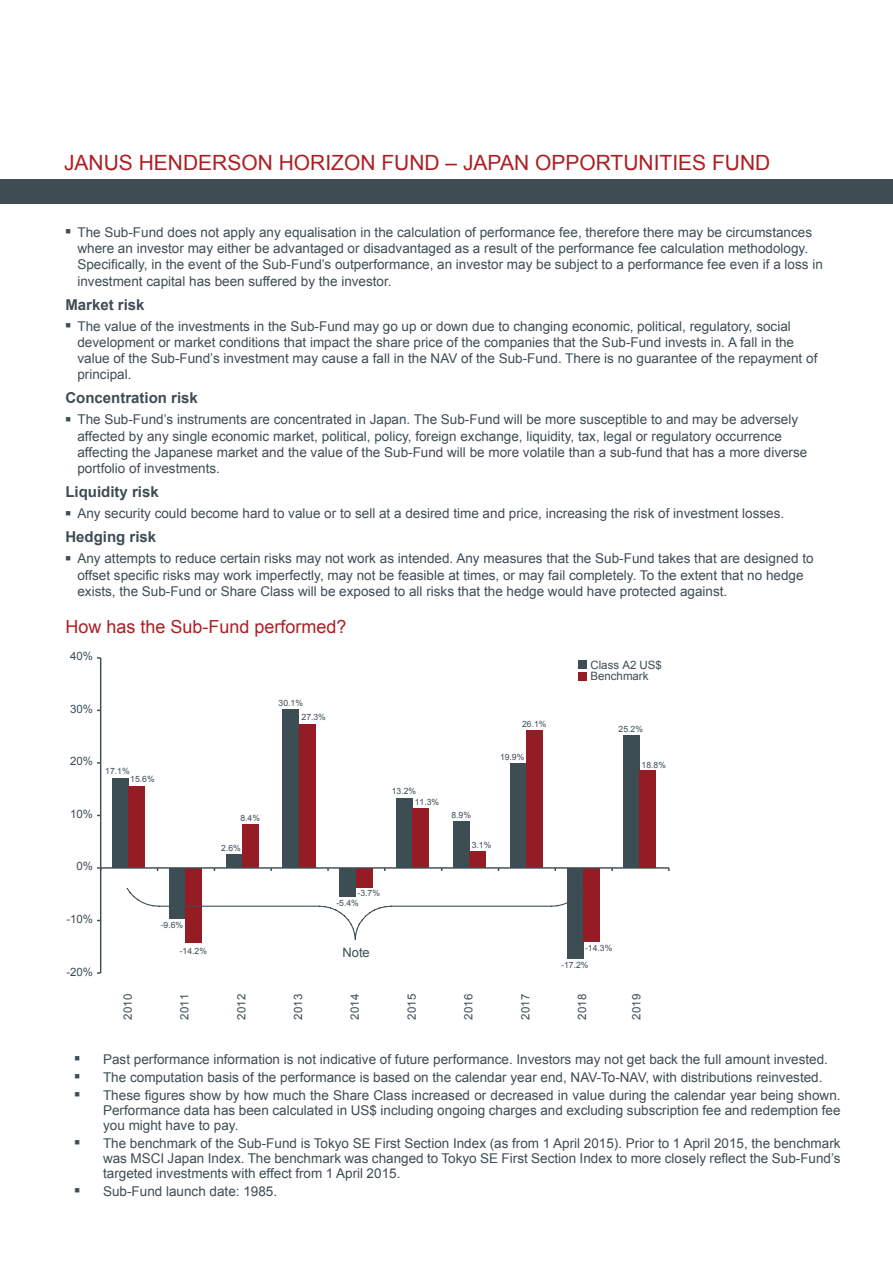
<style>
.page{position:relative;width:893px;height:1263px;background:#fff}
.page>*{position:absolute;margin:0;border:0;box-sizing:border-box;transform-origin:0 0}
.t1{font:21px "Arial";color:#ad1f23}
.t2{font:18px "Arial";color:#ad1f23}
.t3{font:700 15px "Arial";color:#3e4d53}
.t4{font:13.5px/16.2px "Arial";color:#3e4d53}
.t5{font:12.9px "Arial";color:#3d4d54}
.t6{font:11.55px/11.4px "Arial";color:#3d4d54}
.t7{font:8.55px "Arial";color:#3d4d54}
</style>
<div class="page">
<div style="left:0;top:180px;width:893px;height:24px;background:#3e4d53"></div>
<div style="left:112px;top:778px;width:17px;height:90px;background:#3d4d54"></div>
<div style="left:169px;top:868px;width:16px;height:50px;background:#3d4d54"></div>
<div style="left:226px;top:854px;width:16px;height:14px;background:#3d4d54"></div>
<div style="left:283px;top:710px;width:16px;height:158px;background:#3d4d54"></div>
<div style="left:340px;top:868px;width:16px;height:28px;background:#3d4d54"></div>
<div style="left:396px;top:799px;width:17px;height:69px;background:#3d4d54"></div>
<div style="left:453px;top:821px;width:16px;height:47px;background:#3d4d54"></div>
<div style="left:510px;top:763px;width:16px;height:105px;background:#3d4d54"></div>
<div style="left:129px;top:786px;width:16px;height:82px;background:#951b25"></div>
<div style="left:185px;top:868px;width:17px;height:74px;background:#951b25"></div>
<div style="left:242px;top:824px;width:16px;height:44px;background:#951b25"></div>
<div style="left:299px;top:724px;width:16px;height:144px;background:#951b25"></div>
<div style="left:356px;top:868px;width:16px;height:19px;background:#951b25"></div>
<div style="left:413px;top:808px;width:16px;height:60px;background:#951b25"></div>
<div style="left:469px;top:852px;width:17px;height:16px;background:#951b25"></div>
<div style="left:526px;top:731px;width:17px;height:137px;background:#951b25"></div>
<div style="left:567px;top:868px;width:16px;height:90px;background:#3d4d54"></div>
<div style="left:583px;top:868px;width:16px;height:73px;background:#951b25"></div>
<hr style="left:100px;top:658px;width:1px;height:315px;background:#3d4d54">
<hr style="left:101px;top:867px;width:568px;height:2px;background:#3d4d54">
<svg style="left:127px;top:889px;width:440px;height:51px"></svg>
<div style="left:579px;top:660px;width:8px;height:8px;background:#3d4d54"></div>
<div style="left:579px;top:673px;width:8px;height:8px;background:#951b25"></div>
<div style="left:623px;top:735px;width:16px;height:133px;background:#3d4d54"></div>
<div style="left:639px;top:770px;width:17px;height:98px;background:#951b25"></div>
<h1 class="t1" style="left:64px;top:149px;width:708px">JANUS HENDERSON HORIZON FUND – JAPAN OPPORTUNITIES FUND</h1>
<p class="t4" style="left:77px;top:224px;width:747px">The Sub-Fund does not apply any equalisation in the calculation of performance fee, therefore there may be circumstances where an investor may either be advantaged or disadvantaged as a result of the performance fee calculation methodology.<br>Specifically, in the event of the Sub-Fund’s outperformance, an investor may be subject to a performance fee even if a loss in investment capital has been suffered by the investor.</p>
<p class="t3" style="left:65px;top:294px;width:81px">Market risk</p>
<p class="t4" style="left:77px;top:318px;width:741px">The value of the investments in the Sub-Fund may go up or down due to changing economic, political, regulatory, social development or market conditions that impact the share price of the companies that the Sub-Fund invests in. A fall in the value of the Sub-Fund’s investment may cause a fall in the NAV of the Sub-Fund. There is no guarantee of the repayment of principal.</p>
<p class="t3" style="left:65px;top:388px;width:134px">Concentration risk</p>
<p class="t4" style="left:77px;top:412px;width:731px">The Sub-Fund’s instruments are concentrated in Japan. The Sub-Fund will be more susceptible to and may be adversely affected by any single economic market, political, policy, foreign exchange, liquidity, tax, legal or regulatory occurrence affecting the Japanese market and the value of the Sub-Fund will be more volatile than a sub-fund that has a more diverse portfolio of investments.</p>
<p class="t3" style="left:65px;top:482px;width:95px">Liquidity risk</p>
<p class="t4" style="left:77px;top:505px;width:708px">Any security could become hard to value or to sell at a desired time and price, increasing the risk of investment losses.</p>
<p class="t3" style="left:65px;top:527px;width:92px">Hedging risk</p>
<p class="t4" style="left:77px;top:551px;width:738px">Any attempts to reduce certain risks may not work as intended. Any measures that the Sub-Fund takes that are designed to offset specific risks may work imperfectly, may not be feasible at times, or may fail completely. To the extent that no hedge exists, the Sub-Fund or Share Class will be exposed to all risks that the hedge would have protected against.</p>
<h2 class="t2" style="left:65px;top:615px;width:283px">How has the Sub-Fund performed?</h2>
<p class="t6" style="left:70px;top:651px;width:24px">40%</p>
<p class="t6" style="left:70px;top:703px;width:24px">30%</p>
<p class="t6" style="left:70px;top:756px;width:24px">20%</p>
<p class="t6" style="left:70px;top:808px;width:24px">10%</p>
<p class="t7" style="left:105px;top:765px;width:26px">17.1%</p>
<p class="t7" style="left:130px;top:774px;width:26px">15.6%</p>
<p class="t6" style="left:77px;top:861px;width:18px">0%</p>
<p class="t7" style="left:240px;top:812px;width:21px">8.4%</p>
<p class="t7" style="left:221px;top:842px;width:21px">2.6%</p>
<p class="t6" style="left:66px;top:913px;width:28px">-10%</p>
<p class="t6" style="left:66px;top:966px;width:28px">-20%</p>
<p class="t7" style="left:161px;top:919px;width:24px">-9.6%</p>
<p class="t7" style="left:180px;top:945px;width:29px">-14.2%</p>
<p class="t7" style="left:279px;top:698px;width:26px">30.1%</p>
<p class="t7" style="left:302px;top:711px;width:26px">27.3%</p>
<p class="t7" style="left:392px;top:786px;width:26px">13.2%</p>
<p class="t7" style="left:415px;top:796px;width:26px">11.3%</p>
<p class="t7" style="left:522px;top:718px;width:26px">26.1%</p>
<p class="t7" style="left:500px;top:751px;width:26px">19.9%</p>
<p class="t7" style="left:451px;top:809px;width:21px">8.9%</p>
<p class="t7" style="left:472px;top:840px;width:21px">3.1%</p>
<p class="t7" style="left:358px;top:888px;width:24px">-3.7%</p>
<p class="t7" style="left:336px;top:898px;width:24px">-5.4%</p>
<p class="t5" style="left:343px;top:944px;width:29px">Note</p>
<p class="t6" style="left:590px;top:659px;width:73px">Class A2 US$<br>Benchmark</p>
<p class="t7" style="left:619px;top:724px;width:26px">25.2%</p>
<p class="t7" style="left:642px;top:759px;width:26px">18.8%</p>
<p class="t7" style="left:585px;top:942px;width:29px">-14.3%</p>
<p class="t7" style="left:561px;top:959px;width:29px">-17.2%</p>
<p class="t6" style="left:122px;top:1019px;width:27px;rotate:-90deg">2010</p>
<p class="t6" style="left:179px;top:1019px;width:27px;rotate:-90deg">2011</p>
<p class="t6" style="left:236px;top:1019px;width:27px;rotate:-90deg">2012</p>
<p class="t6" style="left:293px;top:1019px;width:27px;rotate:-90deg">2013</p>
<p class="t6" style="left:349px;top:1019px;width:27px;rotate:-90deg">2014</p>
<p class="t6" style="left:406px;top:1019px;width:27px;rotate:-90deg">2015</p>
<p class="t6" style="left:463px;top:1019px;width:27px;rotate:-90deg">2016</p>
<p class="t6" style="left:520px;top:1019px;width:27px;rotate:-90deg">2017</p>
<p class="t6" style="left:577px;top:1019px;width:27px;rotate:-90deg">2018</p>
<p class="t6" style="left:631px;top:1019px;width:27px;rotate:-90deg">2019</p>
<p class="t4" style="left:103px;top:1050px;width:739px;line-height:18px">Past performance information is not indicative of future performance. Investors may not get back the full amount invested.<br>The computation basis of the performance is based on the calendar year end, NAV-To-NAV, with distributions reinvested.<br>These figures show by how much the Share Class increased or decreased in value during the calendar year being shown.</p>
<p class="t4" style="left:103px;top:1103px;width:739px;line-height:15px">Performance data has been calculated in US$ including ongoing charges and excluding subscription fee and redemption fee you might have to pay.</p>
<p class="t4" style="left:103px;top:1136px;width:739px;line-height:15px;text-align:justify">The benchmark of the Sub-Fund is Tokyo SE First Section Index (as from 1 April 2015). Prior to 1 April 2015, the benchmark was MSCI Japan Index. The benchmark was changed to Tokyo SE First Section Index to more closely reflect the Sub-Fund’s targeted investments with effect from 1 April 2015.</p>
<p class="t4" style="left:103px;top:1183px;width:176px">Sub-Fund launch date: 1985.</p>
</div>
